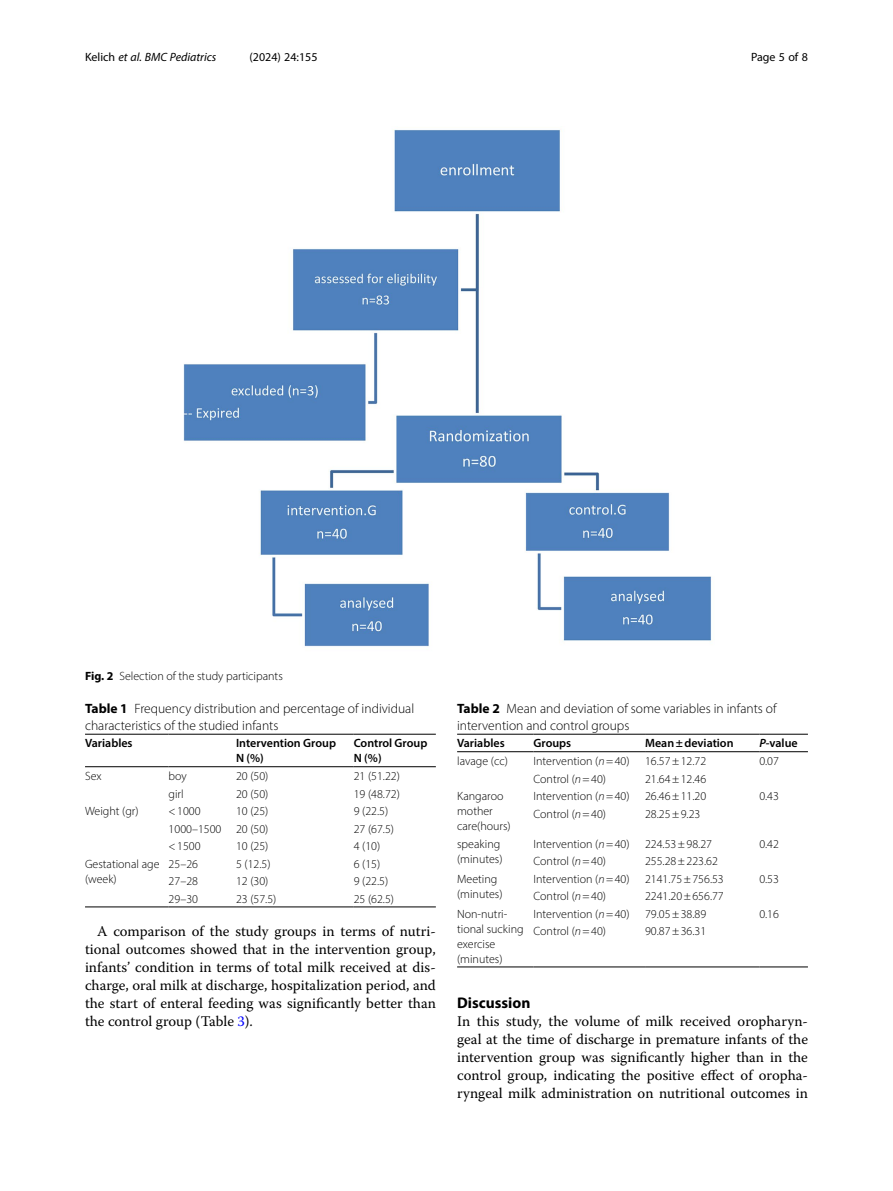
<style>
.page{position:relative;width:893px;height:1191px;background:#fff}
.page>*{position:absolute;margin:0;border:0;box-sizing:border-box;transform-origin:0 0}
.Head_1{font:700 15.45px "Myriad Pro";color:#000}
.Body_Text_Indent{font:14.7px/18px "Warnock Pro";color:#000;text-align:justify}
.Body_Text{font:14.7px/18px "Warnock Pro";color:#000;text-align:justify}
.Table_Caption{font:300 13.5px/16.5px "Myriad Pro";color:#000}
.Table_Body{font:300 12px/15px "Myriad Pro";color:#000}
.Table_Head{font:600 12px "Myriad Pro";color:#000}
.Figure_Caption{font:300 12px "Myriad Pro";color:#000}
.t1{font:italic 12px "Myriad Pro";color:#000}
.t2{font:12px "Myriad Pro";color:#000}
.s1{font-style:normal}
.s2{font-weight:700}
.s3{color:#00f}
.s4{font-style:italic}
</style>
<div class="page">
<hr style="left:169px;top:766px;width:67px;height:1px;background:#000">
<hr style="left:85px;top:906px;width:84px;height:1px;background:#000">
<hr style="left:85px;top:766px;width:84px;height:1px;background:#000">
<hr style="left:236px;top:734px;width:118px;height:1px;background:#000">
<hr style="left:236px;top:766px;width:118px;height:1px;background:#000">
<hr style="left:354px;top:734px;width:82px;height:1px;background:#000">
<hr style="left:354px;top:766px;width:82px;height:1px;background:#000">
<hr style="left:169px;top:906px;width:67px;height:1px;background:#000">
<hr style="left:236px;top:906px;width:118px;height:1px;background:#000">
<hr style="left:354px;top:906px;width:82px;height:1px;background:#000">
<hr style="left:85px;top:734px;width:84px;height:1px;background:#000">
<hr style="left:169px;top:734px;width:67px;height:1px;background:#000">
<hr style="left:457px;top:966px;width:76px;height:1px;background:#000">
<hr style="left:759px;top:966px;width:49px;height:1px;background:#000">
<hr style="left:457px;top:751px;width:76px;height:1px;background:#000">
<hr style="left:533px;top:734px;width:112px;height:1px;background:#000">
<hr style="left:533px;top:751px;width:112px;height:1px;background:#000">
<hr style="left:645px;top:734px;width:114px;height:1px;background:#000">
<hr style="left:645px;top:751px;width:114px;height:1px;background:#000">
<hr style="left:759px;top:734px;width:49px;height:1px;background:#000">
<hr style="left:759px;top:751px;width:49px;height:1px;background:#000">
<hr style="left:533px;top:966px;width:112px;height:1px;background:#000">
<hr style="left:645px;top:966px;width:114px;height:1px;background:#000">
<hr style="left:457px;top:734px;width:76px;height:1px;background:#000">
<img style="left:183px;top:129px;width:529px;height:518px">
<p class="t1" style="left:85px;top:50px;width:133px"><span class="s1">Kelich</span> et al. BMC Pediatrics</p>
<p class="t2" style="left:249px;top:50px;width:70px">(2024) 24:155</p>
<p class="t2" style="left:751px;top:50px;width:58px">Page 5 of 8</p>
<p class="Figure_Caption" style="left:85px;top:668px;width:199px"><span class="s2">Fig. 2</span> Selection of the study participants</p>
<p class="Table_Caption" style="left:85px;top:700px;width:331px"><span class="s2">Table 1</span> Frequency distribution and percentage of individual characteristics of the studied infants</p>
<p class="Table_Head" style="left:85px;top:736px;width:49px">Variables</p>
<p class="Table_Head" style="left:236px;top:736px;width:102px">Intervention Group</p>
<p class="Table_Head" style="left:236px;top:751px;width:29px">N (%)</p>
<p class="Table_Head" style="left:354px;top:736px;width:75px">Control Group</p>
<p class="Table_Head" style="left:354px;top:751px;width:29px">N (%)</p>
<p class="Table_Body" style="left:85px;top:768px;width:18px">Sex</p>
<p class="Table_Body" style="left:169px;top:768px;width:20px">boy</p>
<p class="Table_Body" style="left:236px;top:768px;width:34px">20 (50)</p>
<p class="Table_Body" style="left:354px;top:768px;width:48px">21 (51.22)</p>
<p class="Table_Body" style="left:169px;top:786px;width:17px">girl</p>
<p class="Table_Body" style="left:236px;top:786px;width:34px">20 (50)</p>
<p class="Table_Body" style="left:354px;top:786px;width:48px">19 (48.72)</p>
<p class="Table_Body" style="left:85px;top:803px;width:55px">Weight (gr)</p>
<p class="Table_Body" style="left:169px;top:803px;width:34px">&lt;1000</p>
<p class="Table_Body" style="left:236px;top:803px;width:34px">10 (25)</p>
<p class="Table_Body" style="left:354px;top:803px;width:36px">9 (22.5)</p>
<p class="Table_Body" style="left:169px;top:821px;width:54px">1000–1500</p>
<p class="Table_Body" style="left:236px;top:821px;width:34px">20 (50)</p>
<p class="Table_Body" style="left:354px;top:821px;width:42px">27 (67.5)</p>
<p class="Table_Body" style="left:169px;top:838px;width:34px">&lt;1500</p>
<p class="Table_Body" style="left:236px;top:838px;width:34px">10 (25)</p>
<p class="Table_Body" style="left:354px;top:838px;width:28px">4 (10)</p>
<p class="Table_Body" style="left:85px;top:856px;width:76px">Gestational age</p>
<p class="Table_Body" style="left:85px;top:871px;width:33px">(week)</p>
<p class="Table_Body" style="left:169px;top:856px;width:31px">25–26</p>
<p class="Table_Body" style="left:236px;top:856px;width:36px">5 (12.5)</p>
<p class="Table_Body" style="left:354px;top:856px;width:28px">6 (15)</p>
<p class="Table_Body" style="left:169px;top:873px;width:31px">27–28</p>
<p class="Table_Body" style="left:236px;top:873px;width:34px">12 (30)</p>
<p class="Table_Body" style="left:354px;top:873px;width:36px">9 (22.5)</p>
<p class="Table_Body" style="left:169px;top:891px;width:31px">29–30</p>
<p class="Table_Body" style="left:236px;top:891px;width:42px">23 (57.5)</p>
<p class="Table_Body" style="left:354px;top:891px;width:42px">25 (62.5)</p>
<p class="Body_Text_Indent" style="left:85px;top:922px;width:352px;text-indent:12px">A comparison of the study groups in terms of nutri&shy;tional outcomes showed that in the intervention group, infants’ condition in terms of total milk received at dis&shy;charge, oral milk at discharge, hospitalization period, and the start of enteral feeding was significantly better than the control group (Table <span class="s3">3</span>).</p>
<p class="Table_Caption" style="left:457px;top:700px;width:321px"><span class="s2">Table 2</span> Mean and deviation of some variables in infants of intervention and control groups</p>
<p class="Table_Head" style="left:457px;top:736px;width:49px">Variables</p>
<p class="Table_Head" style="left:533px;top:736px;width:39px">Groups</p>
<p class="Table_Head" style="left:645px;top:736px;width:90px">Mean±deviation</p>
<p class="Table_Head" style="left:759px;top:736px;width:40px"><span class="s4">P</span>-value</p>
<p class="Table_Body" style="left:457px;top:753px;width:52px">lavage (cc)</p>
<p class="Table_Body" style="left:533px;top:753px;width:98px">Intervention (<span class="s4">n</span>=40)</p>
<p class="Table_Body" style="left:645px;top:753px;width:63px">16.57±12.72</p>
<p class="Table_Body" style="left:759px;top:753px;width:21px">0.07</p>
<p class="Table_Body" style="left:533px;top:771px;width:74px">Control (<span class="s4">n</span>=40)</p>
<p class="Table_Body" style="left:645px;top:771px;width:63px">21.64±12.46</p>
<p class="Table_Body" style="left:457px;top:788px;width:55px">Kangaroo mother care(hours)</p>
<p class="Table_Body" style="left:533px;top:788px;width:98px">Intervention (<span class="s4">n</span>=40)</p>
<p class="Table_Body" style="left:645px;top:788px;width:63px">26.46±11.20</p>
<p class="Table_Body" style="left:759px;top:788px;width:21px">0.43</p>
<p class="Table_Body" style="left:533px;top:806px;width:74px">Control (<span class="s4">n</span>=40)</p>
<p class="Table_Body" style="left:645px;top:806px;width:57px">28.25±9.23</p>
<p class="Table_Body" style="left:457px;top:836px;width:47px">speaking (minutes)</p>
<p class="Table_Body" style="left:533px;top:836px;width:98px">Intervention (<span class="s4">n</span>=40)</p>
<p class="Table_Body" style="left:645px;top:836px;width:69px">224.53±98.27</p>
<p class="Table_Body" style="left:759px;top:836px;width:21px">0.42</p>
<p class="Table_Body" style="left:533px;top:853px;width:74px">Control (<span class="s4">n</span>=40)</p>
<p class="Table_Body" style="left:645px;top:853px;width:74px">255.28±223.62</p>
<p class="Table_Body" style="left:457px;top:871px;width:47px">Meeting (minutes)</p>
<p class="Table_Body" style="left:533px;top:871px;width:98px">Intervention (<span class="s4">n</span>=40)</p>
<p class="Table_Body" style="left:645px;top:871px;width:80px">2141.75±756.53</p>
<p class="Table_Body" style="left:759px;top:871px;width:21px">0.53</p>
<p class="Table_Body" style="left:533px;top:888px;width:74px">Control (<span class="s4">n</span>=40)</p>
<p class="Table_Body" style="left:645px;top:888px;width:80px">2241.20±656.77</p>
<p class="Table_Body" style="left:457px;top:906px;width:68px">Non-nutri&shy;tional sucking exercise (minutes)</p>
<p class="Table_Body" style="left:533px;top:906px;width:98px">Intervention (<span class="s4">n</span>=40)</p>
<p class="Table_Body" style="left:645px;top:906px;width:63px">79.05±38.89</p>
<p class="Table_Body" style="left:759px;top:906px;width:21px">0.16</p>
<p class="Table_Body" style="left:533px;top:923px;width:74px">Control (<span class="s4">n</span>=40)</p>
<p class="Table_Body" style="left:645px;top:923px;width:63px">90.87±36.31</p>
<p class="Head_1" style="left:457px;top:993px;width:75px">Discussion</p>
<p class="Body_Text" style="left:457px;top:1012px;width:352px">In this study, the volume of milk received oropharyn&shy;geal at the time of discharge in premature infants of the intervention group was significantly higher than in the control group, indicating the positive effect of oropha&shy;ryngeal milk administration on nutritional outcomes in</p>
</div>
